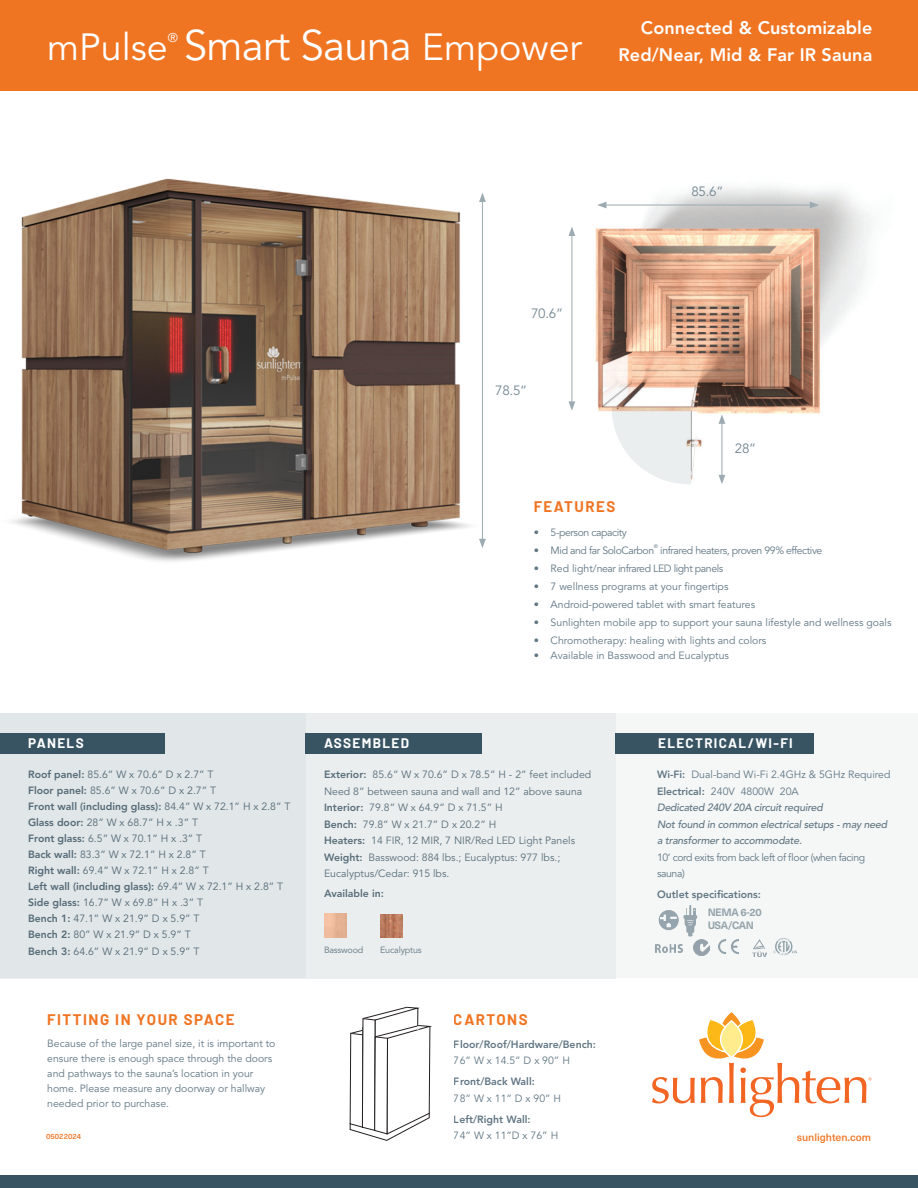
<style>
.page{position:relative;width:918px;height:1188px;background:#fff}
.page>*{position:absolute;margin:0;border:0;box-sizing:border-box;transform-origin:0 0}
.t1{font:42.45px "Avenir LT Std";letter-spacing:-.02em;color:#fff}
.t2{font:37.65px "Avenir LT Std";color:#fff}
.t3{font:800 18px/27px "Avenir LT Std";letter-spacing:.005em;color:#fff;text-align:right}
.t4{font:700 15px "Barlow";letter-spacing:.1em;color:#f07523}
.t5{font:700 13.5px "Barlow";letter-spacing:.1em;color:#fff}
.t6{font:13.35px "Avenir LT Std";letter-spacing:-.02em;color:#748792}
.t7{font:12.75px "Avenir LT Std";color:#fff}
.t8{font:10.5px/16px "Avenir LT Std";color:#607683}
.t9{font:10.5px/16.5px "Avenir LT Std";letter-spacing:-.04em;color:#607683}
.t10{font:italic 500 10.5px/16.5px "Avenir LT Std";letter-spacing:-.02em;color:#607683}
.t11{font:800 10.5px "Avenir LT Std";color:#607683}
.t12{font:700 10.5px/13.5px "Neue Haas Unica W1 G";letter-spacing:-.04em;color:#9caab1}
.t13{font:500 10.5px "Neue Haas Unica W1 G";color:#f07523}
.t14{font:9px "Avenir LT Std";letter-spacing:-.02em;color:#607683}
.t15{font:500 7.5px "Neue Haas Unica W1 G";color:#f07523}
.t16{font:5.25px "Avenir LT Std";color:#607683}
.s1{font-size:37.65px}
.s2{font-weight:800}
</style>
<div class="page">
<img style="left:568px;top:187px;width:305px;height:295px">
<img style="left:11px;top:178px;width:459px;height:384px">
<div style="left:0;top:713px;width:918px;height:265px;background:#f5f7f7"></div>
<div style="left:0;top:713px;width:616px;height:266px;background:#ebeeef"></div>
<div style="left:0;top:713px;width:306px;height:265px;background:#e1e6e8"></div>
<div style="left:0;top:0;width:918px;height:91px;background:#f07523"></div>
<img style="left:324px;top:914px;width:23px;height:24px">
<div style="left:0;top:1175px;width:918px;height:13px;background:#385463"></div>
<img style="left:380px;top:914px;width:23px;height:24px">
<hr style="left:482px;top:200px;width:1px;height:341px;background:#9caab1">
<svg style="left:479px;top:193px;width:7px;height:9px"></svg>
<svg style="left:479px;top:539px;width:7px;height:9px"></svg>
<div style="left:0;top:733px;width:165px;height:21px;background:#385463"></div>
<div style="left:306px;top:733px;width:176px;height:21px;background:#385463"></div>
<div style="left:616px;top:733px;width:198px;height:21px;background:#385463"></div>
<hr style="left:604px;top:205px;width:208px;height:1px;background:#9caab1">
<svg style="left:597px;top:202px;width:10px;height:6px"></svg>
<svg style="left:810px;top:202px;width:9px;height:6px"></svg>
<hr style="left:572px;top:234px;width:1px;height:170px;background:#9caab1">
<svg style="left:569px;top:227px;width:6px;height:9px"></svg>
<svg style="left:569px;top:401px;width:6px;height:10px"></svg>
<hr style="left:722px;top:421px;width:1px;height:56px;background:#9caab1">
<svg style="left:719px;top:414px;width:6px;height:10px"></svg>
<svg style="left:719px;top:475px;width:6px;height:9px"></svg>
<svg style="left:350px;top:1007px;width:81px;height:134px"></svg>
<svg style="left:652px;top:1012px;width:220px;height:105px"></svg>
<img style="left:694px;top:940px;width:15px;height:15px">
<img style="left:719px;top:940px;width:20px;height:14px">
<img style="left:753px;top:939px;width:13px;height:18px">
<img style="left:774px;top:938px;width:23px;height:18px">
<img style="left:656px;top:945px;width:27px;height:7px">
<svg style="left:658px;top:905px;width:39px;height:32px"></svg>
<svg style="left:612px;top:407px;width:79px;height:77px"></svg>
<p class="t2" style="left:47px;top:26px;width:122px">mPulse</p>
<p class="t7" style="left:168px;top:30px;width:12px">®</p>
<p class="t1" style="left:184px;top:21px;width:400px">Smart Sauna <span class="s1">Empower</span></p>
<p class="t3" style="left:619px;top:14px;width:255px">Connected &amp; Customizable<br>Red/Near, Mid &amp; Far IR Sauna</p>
<p class="t6" style="left:531px;top:306px;width:33px">70.6”</p>
<p class="t6" style="left:495px;top:383px;width:33px">78.5”</p>
<p class="t6" style="left:691px;top:183px;width:33px">85.6”</p>
<p class="t6" style="left:735px;top:441px;width:23px">28”</p>
<p class="t4" style="left:534px;top:495px;width:83px">FEATURES</p>
<p class="t9" style="left:534px;top:524px;width:95px">• 5-person capacity</p>
<p class="t9" style="left:534px;top:542px;width:122px">• Mid and far SoloCarbon</p>
<p class="t16" style="left:654px;top:543px;width:6px">®</p>
<p class="t9" style="left:660px;top:542px;width:164px">infrared heaters, proven 99% effective</p>
<p class="t9" style="left:534px;top:560px;width:191px">• Red light/near infrared LED light panels</p>
<p class="t8" style="left:534px;top:578px;width:196px">• 7 wellness programs at your fingertips</p>
<p class="t8" style="left:534px;top:596px;width:223px">• Android-powered tablet with smart features</p>
<p class="t8" style="left:534px;top:614px;width:359px">• Sunlighten mobile app to support your sauna lifestyle and wellness goals</p>
<p class="t8" style="left:534px;top:632px;width:234px">• Chromotherapy: healing with lights and colors</p>
<p class="t8" style="left:534px;top:647px;width:197px">• Available in Basswood and Eucalyptus</p>
<p class="t5" style="left:28px;top:733px;width:57px">PANELS</p>
<p class="t5" style="left:324px;top:733px;width:87px">ASSEMBLED</p>
<p class="t5" style="left:658px;top:733px;width:136px">ELECTRICAL/WI-FI</p>
<p class="t8" style="left:28px;top:767px;width:264px"><span class="s2">Roof panel:</span> 85.6” W x 70.6” D x 2.7” T<br><span class="s2">Floor panel:</span> 85.6” W x 70.6” D x 2.7” T<br><span class="s2">Front wall (including glass):</span> 84.4” W x 72.1” H x 2.8” T <span class="s2">Glass door:</span> 28” W x 68.7” H x .3” T<br><span class="s2">Front glass:</span> 6.5” W x 70.1” H x .3” T<br><span class="s2">Back wall:</span> 83.3” W x 72.1” H x 2.8” T<br><span class="s2">Right wall:</span> 69.4” W x 72.1” H x 2.8” T<br><span class="s2">Left wall (including glass):</span> 69.4” W x 72.1” H x 2.8” T <span class="s2">Side glass:</span> 16.7” W x 69.8” H x .3” T<br><span class="s2">Bench 1:</span> 47.1” W x 21.9” D x 5.9” T<br><span class="s2">Bench 2:</span> 80” W x 21.9” D x 5.9” T<br><span class="s2">Bench 3:</span> 64.6” W x 21.9” D x 5.9” T</p>
<p class="t4" style="left:47px;top:1008px;width:189px">FITTING IN YOUR SPACE</p>
<p class="t8" style="left:47px;top:1036px;width:230px;line-height:15px">Because of the large panel size, it is important to ensure there is enough space through the doors and pathways to the sauna’s location in your home. Please measure any doorway or hallway needed prior to purchase.</p>
<p class="t15" style="left:46px;top:1131px;width:36px">05022024</p>
<p class="t8" style="left:324px;top:767px;width:269px;line-height:16.5px"><span class="s2">Exterior:</span> 85.6” W x 70.6” D x 78.5” H - 2” feet included Need 8” between sauna and wall and 12” above sauna <span class="s2">Interior:</span> 79.8” W x 64.9” D x 71.5” H<br><span class="s2">Bench:</span> 79.8” W x 21.7” D x 20.2” H<br><span class="s2">Heaters:</span> 14 FIR, 12 MIR, 7 NIR/Red LED Light Panels <span class="s2">Weight:</span> Basswood: 884 lbs.; Eucalyptus: 977 lbs.; Eucalyptus/Cedar: 915 lbs.</p>
<p class="t11" style="left:324px;top:887px;width:61px">Available in:</p>
<p class="t14" style="left:324px;top:945px;width:41px">Basswood</p>
<p class="t14" style="left:380px;top:945px;width:43px">Eucalyptus</p>
<h3 class="t4" style="left:454px;top:1009px;width:75px">CARTONS</h3>
<p class="t11" style="left:454px;top:1038px;width:143px">Floor/Roof/Hardware/Bench:</p>
<p class="t8" style="left:454px;top:1053px;width:117px">76” W x 14.5” D x 90” H</p>
<p class="t11" style="left:454px;top:1075px;width:82px">Front/Back Wall:</p>
<p class="t8" style="left:454px;top:1090px;width:109px">78” W x 11” D x 90” H</p>
<p class="t11" style="left:454px;top:1113px;width:78px">Left/Right Wall:</p>
<p class="t8" style="left:454px;top:1128px;width:106px">74” W x 11”D x 76” H</p>
<p class="t8" style="left:657px;top:767px;width:235px"><span class="s2">Wi-Fi:</span> Dual-band Wi-Fi 2.4GHz &amp; 5GHz Required</p>
<p class="t8" style="left:657px;top:783px;width:143px"><span class="s2">Electrical:</span> 240V 4800W 20A</p>
<p class="t10" style="left:657px;top:800px;width:167px">Dedicated 240V 20A circuit required</p>
<p class="t10" style="left:657px;top:816px;width:232px">Not found in common electrical setups - may need a transformer to accommodate.</p>
<p class="t9" style="left:657px;top:849px;width:210px">10’ cord exits from back left of floor (when facing sauna)</p>
<p class="t11" style="left:657px;top:888px;width:105px">Outlet specifications:</p>
<p class="t12" style="left:707px;top:905px;width:56px">NEMA 6-20<br>USA/CAN</p>
<p class="t13" style="left:797px;top:1129px;width:76px">sunlighten.com</p>
</div>
